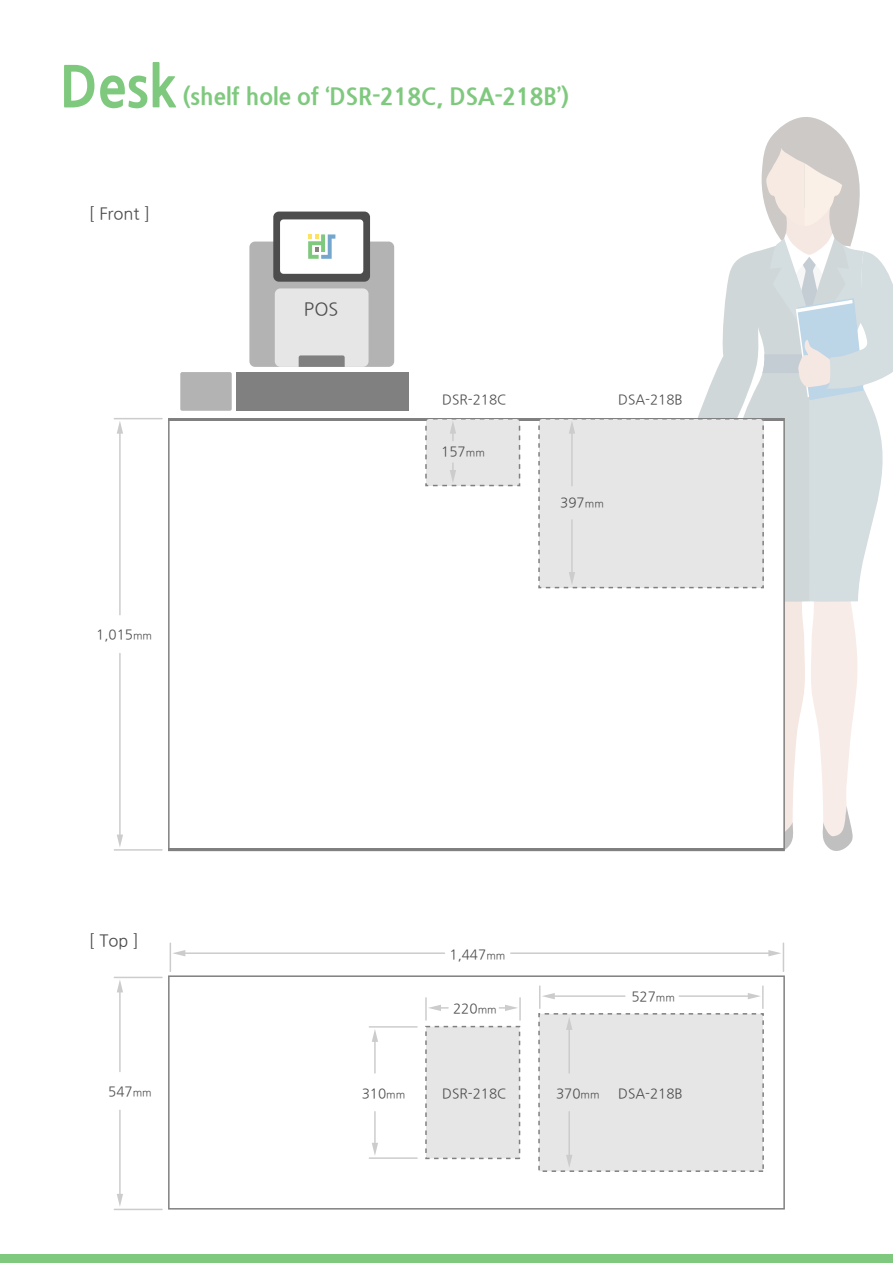
<style>
.page{position:relative;width:893px;height:1263px;background:#fff}
.page>*{position:absolute;margin:0;border:0;box-sizing:border-box;transform-origin:0 0}
.t1{font:800 55.2px "Nanum Gothic";color:#7fc97e;scale:.95 1}
.t2{font:800 23.7px "Nanum Gothic";color:#7fc97e;scale:.95 1}
.t3{font:18px "Nanum Gothic";color:#4d4d4d}
.t4{font:16.5px "Nanum Gothic";color:#4d4d4d}
.t5{font:13.5px "Nanum Gothic";color:#4d4d4d}
.s1{font-size:10.5px}
</style>
<div class="page">
<div style="left:168px;top:418px;width:617px;height:433px;background:#fff;border:2px solid #808080"></div>
<div style="left:168px;top:975px;width:617px;height:234px;background:#fff;border:2px solid #808080"></div>
<hr style="left:169px;top:419px;width:615px;height:2px;background:#808080">
<hr style="left:169px;top:848px;width:615px;height:2px;background:#808080">
<div style="left:0;top:1254px;width:893px;height:9px;background:#7fc97e"></div>
<hr style="left:114px;top:418px;width:49px;height:1px;background:#ccc">
<hr style="left:114px;top:849px;width:49px;height:2px;background:#ccc">
<svg style="left:117px;top:421px;width:6px;height:194px"></svg>
<svg style="left:117px;top:653px;width:6px;height:194px"></svg>
<hr style="left:114px;top:977px;width:49px;height:1px;background:#ccc">
<hr style="left:114px;top:1209px;width:49px;height:1px;background:#ccc">
<svg style="left:117px;top:980px;width:6px;height:92px"></svg>
<svg style="left:117px;top:1109px;width:6px;height:97px"></svg>
<hr style="left:369px;top:1026px;width:49px;height:2px;background:#ccc">
<hr style="left:425px;top:997px;width:2px;height:24px;background:#ccc">
<hr style="left:519px;top:997px;width:2px;height:24px;background:#ccc">
<hr style="left:369px;top:1157px;width:49px;height:2px;background:#ccc">
<svg style="left:372px;top:1029px;width:6px;height:45px"></svg>
<svg style="left:372px;top:1111px;width:6px;height:44px"></svg>
<svg style="left:428px;top:1005px;width:21px;height:6px"></svg>
<svg style="left:499px;top:1005px;width:19px;height:6px"></svg>
<hr style="left:762px;top:985px;width:2px;height:24px;background:#ccc">
<svg style="left:539px;top:985px;width:87px;height:24px"></svg>
<svg style="left:678px;top:993px;width:82px;height:6px"></svg>
<hr style="left:170px;top:942px;width:1px;height:30px;background:#ccc">
<hr style="left:783px;top:942px;width:1px;height:30px;background:#ccc">
<svg style="left:173px;top:950px;width:272px;height:6px"></svg>
<svg style="left:510px;top:950px;width:271px;height:6px"></svg>
<div style="left:425px;top:1026px;width:95px;height:133px;background:#e6e6e6;border:2px dashed #808080"></div>
<div style="left:538px;top:1013px;width:226px;height:159px;background:#e6e6e6;border:2px dashed #808080"></div>
<div style="left:236px;top:372px;width:173px;height:39px;background:#808080"></div>
<div style="left:249px;top:242px;width:145px;height:125px;background:#b3b3b3;border-radius:6px"></div>
<div style="left:180px;top:372px;width:52px;height:39px;background:#b3b3b3;border-radius:2px"></div>
<div style="left:273px;top:212px;width:97px;height:70px;background:#4d4d4d;border-radius:6px"></div>
<div style="left:280px;top:219px;width:83px;height:55px;background:#fff;border-radius:3px"></div>
<div style="left:275px;top:288px;width:94px;height:79px;background:#e6e6e6;border-radius:6px"></div>
<svg style="left:299px;top:355px;width:46px;height:12px"></svg>
<svg style="left:308px;top:234px;width:27px;height:25px"></svg>
<svg style="left:424px;top:418px;width:97px;height:69px;background:#e1e1e1"></svg>
<svg style="left:537px;top:117px;width:356px;height:734px"></svg>
<svg style="left:566px;top:1018px;width:6px;height:56px"></svg>
<svg style="left:566px;top:1111px;width:6px;height:56px"></svg>
<h1 class="t1" style="left:60px;top:57px;width:124px">Desk</h1>
<h2 class="t2" style="left:182px;top:84px;width:409px">(shelf hole of ‘DSR-218C, DSA-218B’)</h2>
<p class="t4" style="left:89px;top:206px;width:63px">[ Front ]</p>
<p class="t5" style="left:96px;top:629px;width:57px">1,015<span class="s1">mm</span></p>
<p class="t4" style="left:89px;top:933px;width:52px">[ Top ]</p>
<p class="t5" style="left:108px;top:1085px;width:45px">547<span class="s1">mm</span></p>
<h3 class="t3" style="left:304px;top:301px;width:36px">POS</h3>
<p class="t5" style="left:442px;top:393px;width:66px">DSR-218C</p>
<p class="t5" style="left:618px;top:393px;width:66px">DSA-218B</p>
<p class="t5" style="left:441px;top:446px;width:45px">157<span class="s1">mm</span></p>
<p class="t5" style="left:560px;top:497px;width:45px">397<span class="s1">mm</span></p>
<p class="t5" style="left:362px;top:1087px;width:45px">310<span class="s1">mm</span></p>
<p class="t5" style="left:449px;top:948px;width:57px">1,447<span class="s1">mm</span></p>
<p class="t5" style="left:453px;top:1002px;width:45px">220<span class="s1">mm</span></p>
<p class="t5" style="left:631px;top:991px;width:45px">527<span class="s1">mm</span></p>
<p class="t5" style="left:556px;top:1087px;width:45px">370<span class="s1">mm</span></p>
<p class="t5" style="left:442px;top:1087px;width:66px">DSR-218C</p>
<p class="t5" style="left:618px;top:1087px;width:66px">DSA-218B</p>
</div>
